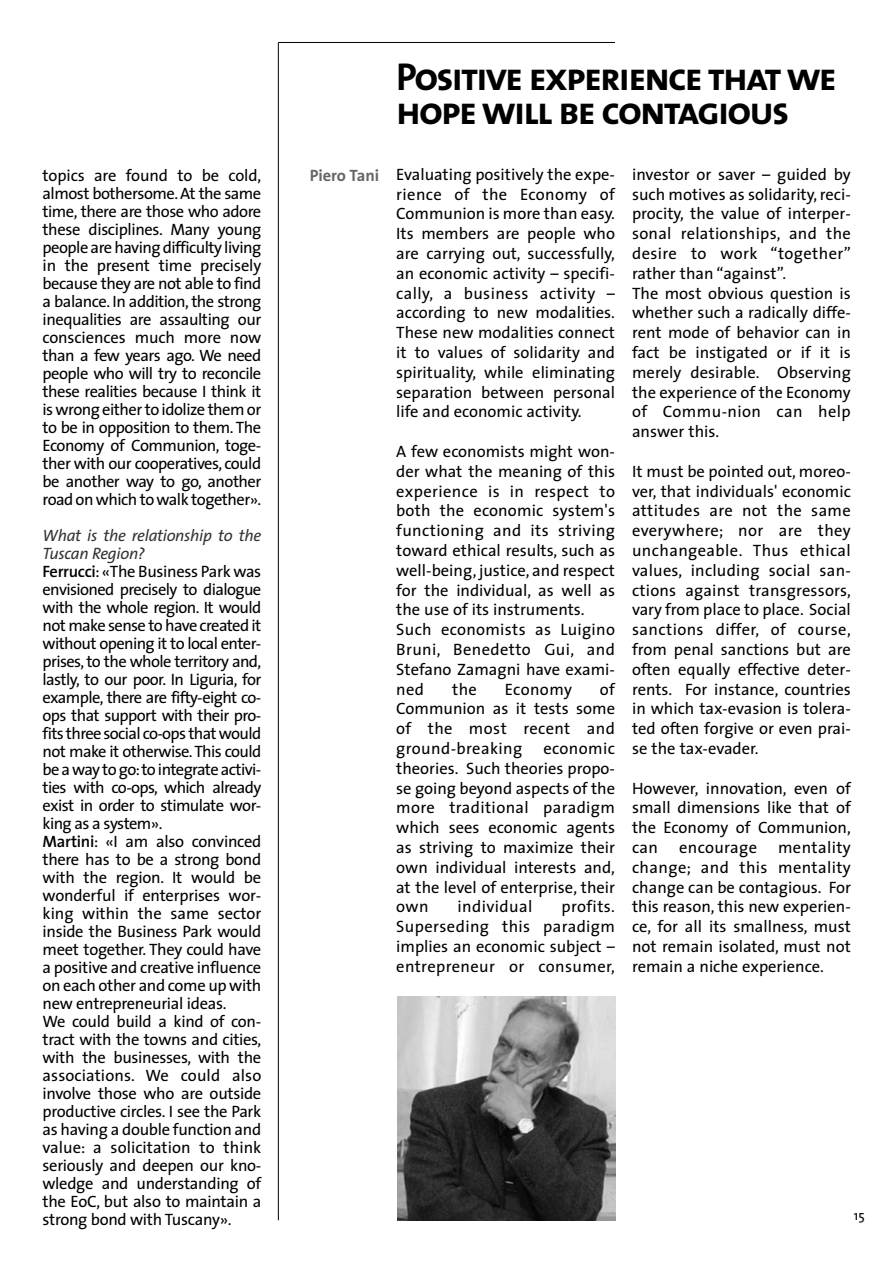
<style>
.page{position:relative;width:893px;height:1263px;background:#fff}
.page>*{position:absolute;margin:0;border:0;box-sizing:border-box;transform-origin:0 0}
.t1{font:39px/34.5px "The Sans Bold Caps";letter-spacing:-.045em;color:#000}
.t2{font:16.5px/19.8px "The Sans";letter-spacing:-.01em;color:#000;text-align:justify}
.t3{font:16.5px "The Sans";letter-spacing:.025em;color:#000}
.t4{font:700 16.5px "The Sans";color:#666}
.t5{font:16.5px "The Sans";letter-spacing:.02em;color:#000}
.t6{font:13.5px "The Sans";color:#000}
.s1{font-style:italic;color:#333}
.s2{font-weight:600}
</style>
<div class="page">
<hr style="left:278px;top:42px;width:337px;height:1px;background:#000">
<img style="left:397px;top:997px;width:218px;height:223px">
<hr style="left:278px;top:42px;width:1px;height:1178px;background:#000">
<p class="t2" style="left:43px;top:168px;width:220px;line-height:18px">topics are found to be cold, almost bothersome. At the same time, there are those who adore these disciplines. Many young people are having difficulty living in the present time precisely because they are not able to find a balance. In addition, the strong inequalities are assaulting our consciences much more now than a few years ago. We need people who will try to reconcile these realities because I think it is wrong either to idolize them or to be in opposition to them. The Economy of Communion, toge&shy;ther with our cooperatives, could be another way to go, another road on which to walk together».</p>
<p class="t2" style="left:43px;top:528px;width:220px;line-height:18px;text-align:left"><span class="s1">What is the relationship to the<br>Tuscan Region?<br></span><span class="s2">Ferrucci</span>: «The Business Park was envisioned precisely to dialogue with the whole region. It would not make sense to have created it without opening it to local enter&shy;prises, to the whole territory and, lastly, to our poor. In Liguria, for example, there are fifty-eight co&shy;ops that support with their pro&shy;fits three social co-ops that would not make it otherwise.This could be a way to go:to integrate activi&shy;ties with co-ops, which already exist in order to stimulate wor&shy;king as a system».<br><span class="s2">Martini</span>: «I am also convinced there has to be a strong bond with the region. It would be wonderful if enterprises wor&shy;king within the same sector inside the Business Park would meet together. They could have a positive and creative influence on each other and come up with new entrepreneurial ideas.<br>We could build a kind of con&shy;tract with the towns and cities, with the businesses, with the associations. We could also involve those who are outside productive circles. I see the Park as having a double function and value: a solicitation to think seriously and deepen our kno&shy;wledge and understanding of the EoC, but also to maintain a strong bond with Tuscany».</p>
<p class="t4" style="left:310px;top:169px;width:71px">Piero Tani</p>
<h1 class="t1" style="left:396px;top:59px;width:442px">Positive experience that we hope will be contagious</h1>
<p class="t2" style="left:396px;top:166px;width:220px">Evaluating positively the expe&shy;rience of the Economy of Communion is more than easy.<br>Its members are people who are carrying out, successfully, an economic activity – specifi&shy;cally, a business activity – according to new modalities.<br>These new modalities connect it to values of solidarity and spirituality, while eliminating separation between personal life and economic activity.</p>
<p class="t2" style="left:396px;top:443px;width:220px;text-align:left">A few economists might won&shy;der what the meaning of this experience is in respect to both the economic system's functioning and its striving toward ethical results, such as well-being, justice, and respect for the individual, as well as the use of its instruments.<br>Such economists as Luigino<br>Bruni, Benedetto Gui, and<br>Stefano Zamagni have exami&shy;ned</p>
<p class="t2" style="left:396px;top:681px;width:220px;text-indent:204px">of Communion as it tests some of the most recent and ground-breaking</p>
<p class="t2" style="left:452px;top:681px;width:26px">the</p>
<p class="t5" style="left:505px;top:683px;width:69px">Economy</p>
<p class="t2" style="left:396px;top:740px;width:220px;text-indent:147px">economic theories. Such theories propo&shy;se going beyond aspects of the more traditional paradigm which sees economic agents as striving to maximize their own individual interests and, at the level of enterprise, their own</p>
<p class="t2" style="left:396px;top:899px;width:220px;text-indent:165px">profits.<br>Superseding this paradigm implies an economic subject – entrepreneur or consumer,</p>
<p class="t3" style="left:457px;top:900px;width:76px">individual</p>
<p class="t2" style="left:632px;top:166px;width:220px;text-align:left">investor or saver – guided by such motives as solidarity, reci&shy;procity, the value of interper&shy;sonal relationships, and the desire to work “together” rather than “against”.<br>The most obvious question is whether such a radically diffe&shy;rent mode of behavior can in fact be instigated or if it is merely desirable. Observing the experience of the Economy of Commu-nion can help answer this.</p>
<p class="t2" style="left:632px;top:463px;width:220px">It must be pointed out, moreo&shy;ver, that individuals' economic attitudes are not the same everywhere; nor are they unchangeable. Thus ethical values, including social san&shy;ctions against transgressors, vary from place to place. Social sanctions differ, of course, from penal sanctions but are often equally effective deter&shy;rents. For instance, countries in which tax-evasion is tolera&shy;ted often forgive or even prai&shy;se the tax-evader.</p>
<p class="t2" style="left:632px;top:780px;width:220px">However, innovation, even of small dimensions like that of the Economy of Communion, can</p>
<p class="t2" style="left:632px;top:839px;width:220px;text-indent:146px">mentality change; and this mentality change can be contagious. For this reason, this new experien&shy;ce, for all its smallness, must not remain isolated, must not remain a niche experience.</p>
<p class="t3" style="left:679px;top:841px;width:80px">encourage</p>
<p class="t6" style="left:853px;top:1211px;width:12px">15</p>
</div>
